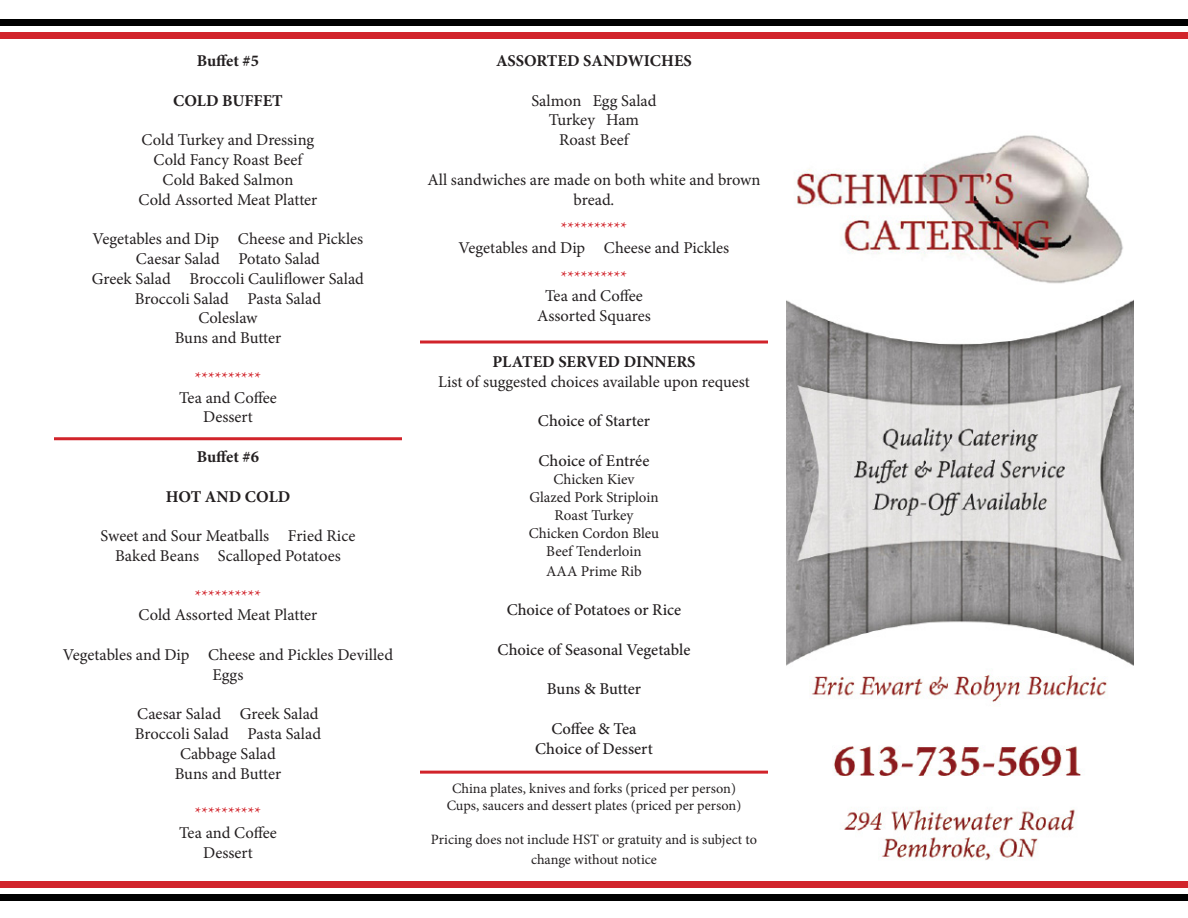
<style>
.page{position:relative;width:1188px;height:918px;background:#fff}
.page>*{position:absolute;margin:0;border:0;box-sizing:border-box;transform-origin:0 0}
.t1{font:16.5px/19.8px "Minion Pro";color:#231f20;text-align:center}
.t2{font:500 16.5px "Minion Pro";color:#231f20}
.t3{font:700 16.5px "Minion Pro";color:#231f20}
.t4{font:16.5px "Minion Pro";color:#d1232a}
.t5{font:15px "Minion Pro";color:#231f20}
.t6{font:14.25px/19.8px "Minion Pro";color:#231f20;text-align:center}
</style>
<div class="page">
<div style="left:0;top:20px;width:1188px;height:6px;background:#000"></div>
<div style="left:0;top:32px;width:1188px;height:7px;background:#d1232a"></div>
<div style="left:0;top:894px;width:1188px;height:7px;background:#000"></div>
<div style="left:0;top:882px;width:1188px;height:6px;background:#d1232a"></div>
<hr style="left:54px;top:437px;width:348px;height:3px;background:#d1232a">
<svg style="left:420px;top:340px;width:348px;height:4px"></svg>
<hr style="left:420px;top:771px;width:348px;height:3px;background:#d1232a">
<img style="left:786px;top:135px;width:348px;height:725px">
<p class="t3" style="left:197px;top:49px;width:64px">Buffet #5</p>
<p class="t3" style="left:173px;top:89px;width:111px">COLD BUFFET</p>
<p class="t1" style="left:142px;top:130px;width:174px">Cold Turkey and Dressing</p>
<p class="t1" style="left:154px;top:150px;width:150px">Cold Fancy Roast Beef</p>
<p class="t1" style="left:163px;top:170px;width:132px">Cold Baked Salmon</p>
<p class="t1" style="left:139px;top:190px;width:180px">Cold Assorted Meat Platter</p>
<p class="t1" style="left:93px;top:229px;width:272px">Vegetables and Dip Cheese and Pickles</p>
<p class="t1" style="left:136px;top:249px;width:186px">Caesar Salad Potato Salad</p>
<p class="t1" style="left:92px;top:269px;width:274px">Greek Salad Broccoli Cauliflower Salad</p>
<p class="t1" style="left:135px;top:289px;width:188px">Broccoli Salad Pasta Salad</p>
<p class="t1" style="left:198px;top:308px;width:61px">Coleslaw</p>
<p class="t1" style="left:175px;top:328px;width:108px">Buns and Butter</p>
<p class="t4" style="left:195px;top:366px;width:68px">**********</p>
<p class="t1" style="left:179px;top:388px;width:99px">Tea and Coffee</p>
<p class="t1" style="left:203px;top:407px;width:51px">Dessert</p>
<p class="t3" style="left:197px;top:445px;width:64px">Buffet #6</p>
<p class="t3" style="left:166px;top:485px;width:126px">HOT AND COLD</p>
<p class="t1" style="left:101px;top:526px;width:256px">Sweet and Sour Meatballs Fried Rice</p>
<p class="t1" style="left:115px;top:546px;width:227px">Baked Beans Scalloped Potatoes</p>
<p class="t4" style="left:195px;top:584px;width:68px">**********</p>
<p class="t1" style="left:139px;top:605px;width:180px">Cold Assorted Meat Platter</p>
<p class="t1" style="left:63px;top:645px;width:332px">Vegetables and Dip Cheese and Pickles Devilled<br>Eggs</p>
<p class="t1" style="left:137px;top:704px;width:183px">Caesar Salad Greek Salad</p>
<p class="t1" style="left:135px;top:724px;width:188px">Broccoli Salad Pasta Salad</p>
<p class="t1" style="left:180px;top:744px;width:97px">Cabbage Salad</p>
<p class="t1" style="left:175px;top:764px;width:108px">Buns and Butter</p>
<p class="t4" style="left:195px;top:802px;width:68px">**********</p>
<p class="t1" style="left:179px;top:823px;width:99px">Tea and Coffee</p>
<p class="t1" style="left:203px;top:843px;width:51px">Dessert</p>
<p class="t3" style="left:496px;top:49px;width:197px">ASSORTED SANDWICHES</p>
<p class="t1" style="left:531px;top:91px;width:127px">Salmon Egg Salad</p>
<p class="t1" style="left:549px;top:110px;width:92px">Turkey Ham</p>
<p class="t1" style="left:559px;top:130px;width:71px">Roast Beef</p>
<p class="t1" style="left:427px;top:170px;width:335px">All sandwiches are made on both white and brown bread.</p>
<p class="t4" style="left:561px;top:217px;width:68px">**********</p>
<p class="t1" style="left:459px;top:238px;width:272px">Vegetables and Dip Cheese and Pickles</p>
<p class="t4" style="left:561px;top:265px;width:68px">**********</p>
<p class="t1" style="left:545px;top:286px;width:99px">Tea and Coffee</p>
<p class="t1" style="left:537px;top:306px;width:115px">Assorted Squares</p>
<p class="t3" style="left:492px;top:350px;width:205px">PLATED SERVED DINNERS</p>
<p class="t1" style="left:438px;top:371px;width:313px">List of suggested choices available upon request</p>
<p class="t2" style="left:538px;top:410px;width:114px">Choice of Starter</p>
<p class="t2" style="left:538px;top:449px;width:113px">Choice of Entrée</p>
<p class="t5" style="left:553px;top:469px;width:83px">Chicken Kiev</p>
<p class="t5" style="left:529px;top:487px;width:131px">Glazed Pork Striploin</p>
<p class="t5" style="left:555px;top:505px;width:80px">Roast Turkey</p>
<p class="t5" style="left:529px;top:523px;width:132px">Chicken Cordon Bleu</p>
<p class="t5" style="left:546px;top:541px;width:97px">Beef Tenderloin</p>
<p class="t5" style="left:546px;top:561px;width:97px">AAA Prime Rib</p>
<p class="t2" style="left:507px;top:599px;width:176px">Choice of Potatoes or Rice</p>
<p class="t2" style="left:498px;top:638px;width:194px">Choice of Seasonal Vegetable</p>
<p class="t2" style="left:547px;top:678px;width:96px">Buns &amp; Butter</p>
<p class="t2" style="left:551px;top:718px;width:87px">Coffee &amp; Tea</p>
<p class="t2" style="left:535px;top:737px;width:119px">Choice of Dessert</p>
<p class="t6" style="left:452px;top:778px;width:285px">China plates, knives and forks (priced per person)</p>
<p class="t6" style="left:447px;top:795px;width:296px">Cups, saucers and dessert plates (priced per person)</p>
<p class="t6" style="left:431px;top:830px;width:328px">Pricing does not include HST or gratuity and is subject to change without notice</p>
</div>
